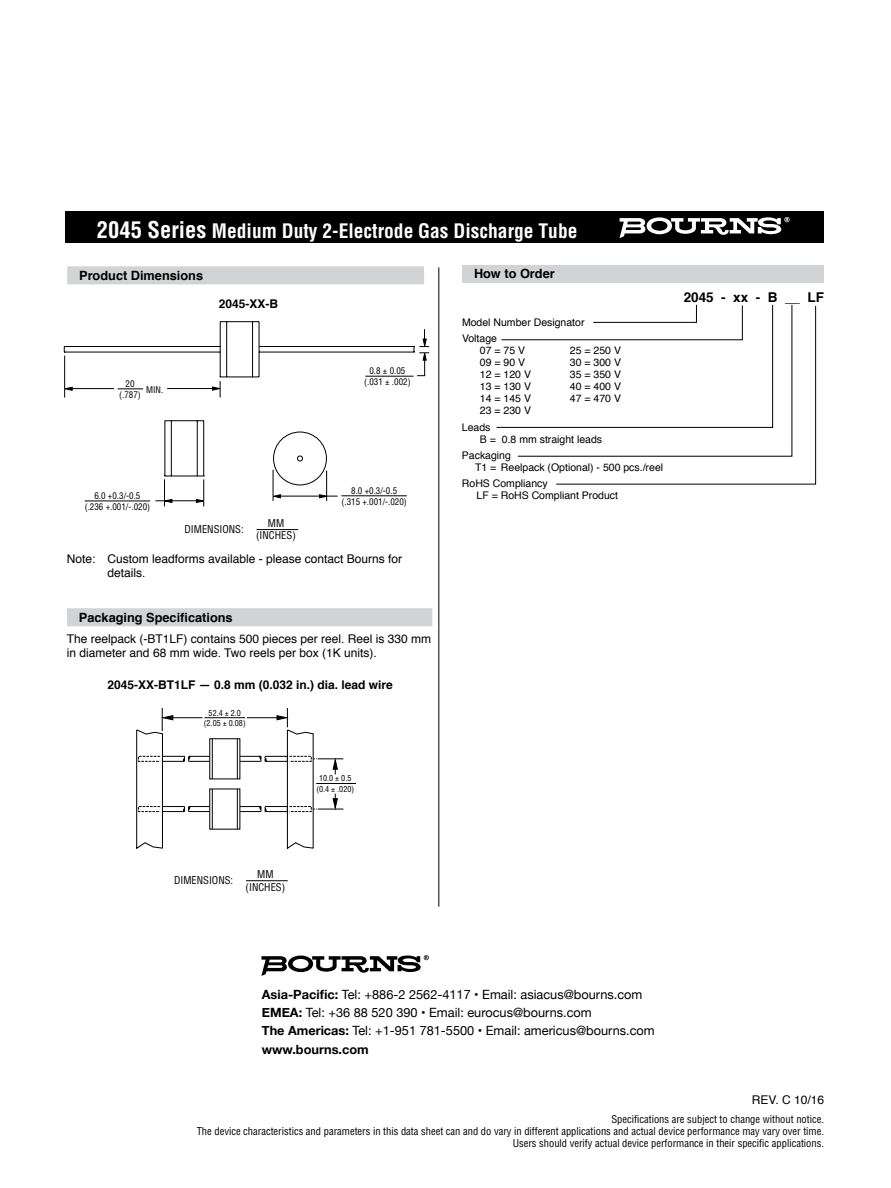
<style>
.page{position:relative;width:891px;height:1188px;background:#fff}
.page>*{position:absolute;margin:0;border:0;box-sizing:border-box;transform-origin:0 0}
.t1{font:700 condensed 19.5px "Helvetica";color:#fff}
.t2{font:700 13.5px "Helvetica";color:#000}
.t3{font:12.75px/18.3px "Helvetica Neue";color:#000}
.t4{font:700 12.75px "Helvetica";color:#000}
.t5{font:12px/14.4px "Helvetica";color:#000}
.t6{font:700 12px "Helvetica";color:#000}
.t7{font:condensed 10.5px/12px "Helvetica";color:#000;text-align:center}
.t8{font:10.5px/16.5px "Helvetica";color:#000}
.t9{font:condensed 9px/11.2px "Helvetica";color:#000;text-align:center}
.t10{font:condensed 8.1px/10.1px "Helvetica";color:#000;text-align:center}
.s1{font-size:22.5px}
.s2{font-weight:700}
</style>
<div class="page">
<svg style="left:64px;top:321px;width:351px;height:165px"></svg>
<svg style="left:65px;top:387px;width:8px;height:4px"></svg>
<svg style="left:212px;top:381px;width:9px;height:17px"></svg>
<hr style="left:71px;top:388px;width:43px;height:1px;background:#000">
<hr style="left:167px;top:388px;width:49px;height:1px;background:#000">
<hr style="left:64px;top:356px;width:1px;height:42px;background:#000">
<svg style="left:118px;top:388px;width:25px;height:1px"></svg>
<hr style="left:85px;top:501px;width:65px;height:1px;background:#000">
<hr style="left:341px;top:495px;width:66px;height:1px;background:#000">
<svg style="left:163px;top:479px;width:9px;height:27px"></svg>
<svg style="left:196px;top:479px;width:9px;height:27px"></svg>
<hr style="left:155px;top:500px;width:42px;height:1px;background:#000">
<hr style="left:365px;top:376px;width:48px;height:1px;background:#000">
<svg style="left:417px;top:329px;width:12px;height:47px"></svg>
<hr style="left:273px;top:470px;width:1px;height:31px;background:#000">
<hr style="left:326px;top:471px;width:1px;height:30px;background:#000">
<svg style="left:272px;top:494px;width:9px;height:4px"></svg>
<svg style="left:319px;top:494px;width:9px;height:4px"></svg>
<hr style="left:279px;top:496px;width:59px;height:1px;background:#000">
<div style="left:65px;top:212px;width:759px;height:31px;background:#000"></div>
<svg style="left:620px;top:217px;width:170px;height:21px"></svg>
<div style="left:67px;top:608px;width:365px;height:18px;background:#d1d3d4"></div>
<div style="left:67px;top:266px;width:357px;height:18px;background:#d1d3d4"></div>
<div style="left:462px;top:265px;width:362px;height:18px;background:#d1d3d4"></div>
<svg style="left:496px;top:304px;width:297px;height:153px"></svg>
<hr style="left:256px;top:529px;width:42px;height:1px;background:#000">
<svg style="left:555px;top:305px;width:261px;height:180px"></svg>
<hr style="left:438px;top:267px;width:1px;height:640px;background:#000">
<hr style="left:316px;top:783px;width:40px;height:1px;background:#000">
<svg style="left:136px;top:708px;width:207px;height:141px"></svg>
<hr style="left:246px;top:880px;width:42px;height:1px;background:#000">
<svg style="left:261px;top:955px;width:168px;height:21px"></svg>
<h1 class="t1" style="left:97px;top:219px;width:482px"><span class="s1">2045 Series</span> Medium Duty 2-Electrode Gas Discharge Tube</h1>
<p class="t4" style="left:79px;top:265px;width:125px">Product Dimensions</p>
<p class="t4" style="left:474px;top:264px;width:82px">How to Order</p>
<p class="t9" style="left:119px;top:378px;width:23px">20 (.787)</p>
<p class="t9" style="left:146px;top:384px;width:19px">MIN.</p>
<p class="t6" style="left:219px;top:294px;width:61px">2045-XX-B</p>
<p class="t9" style="left:364px;top:365px;width:48px">0.8 ± 0.05 (.031 ± .002)</p>
<p class="t9" style="left:85px;top:490px;width:67px">6.0 +0.3/-0.5 (.236 +.001/-.020)</p>
<p class="t9" style="left:341px;top:485px;width:67px">8.0 +0.3/-0.5 (.315 +.001/-.020)</p>
<p class="t7" style="left:184px;top:523px;width:61px">DIMENSIONS:</p>
<p class="t7" style="left:256px;top:516px;width:41px;line-height:12.6px">MM (INCHES)</p>
<p class="t5" style="left:107px;top:552px;width:296px;text-indent:-40px">Note: Custom leadforms available - please contact Bourns for details.</p>
<p class="t4" style="left:79px;top:607px;width:155px">Packaging Specifications</p>
<p class="t5" style="left:67px;top:632px;width:366px">The reelpack (-BT1LF) contains 500 pieces per reel. Reel is 330 mm in diameter and 68 mm wide. Two reels per box (1K units).</p>
<p class="t6" style="left:108px;top:675px;width:287px">2045-XX-BT1LF — 0.8 mm (0.032 in.) dia. lead wire</p>
<p class="t10" style="left:204px;top:708px;width:43px">52.4 ± 2.0 (2.05 ± 0.08)</p>
<p class="t10" style="left:316px;top:773px;width:39px">10.0 ± 0.5 (0.4 ± .020)</p>
<p class="t8" style="left:462px;top:314px;width:124px">Model Number Designator<br>Voltage</p>
<p class="t8" style="left:480px;top:342px;width:47px">07 = 75 V</p>
<p class="t8" style="left:570px;top:342px;width:53px">25 = 250 V</p>
<p class="t8" style="left:480px;top:354px;width:47px">09 = 90 V</p>
<p class="t8" style="left:570px;top:354px;width:53px">30 = 300 V</p>
<p class="t8" style="left:480px;top:366px;width:53px">12 = 120 V</p>
<p class="t8" style="left:570px;top:366px;width:53px">35 = 350 V</p>
<p class="t8" style="left:480px;top:378px;width:53px">13 = 130 V</p>
<p class="t8" style="left:570px;top:378px;width:53px">40 = 400 V</p>
<p class="t8" style="left:480px;top:390px;width:53px">14 = 145 V</p>
<p class="t8" style="left:570px;top:390px;width:53px">47 = 470 V</p>
<p class="t8" style="left:462px;top:402px;width:71px;text-indent:18px">23 = 230 V<br>Leads</p>
<p class="t8" style="left:462px;top:431px;width:142px;text-indent:18px">B = 0.8 mm straight leads<br>Packaging</p>
<p class="t8" style="left:462px;top:459px;width:203px;text-indent:13px">T1 = Reelpack (Optional) - 500 pcs./reel<br>RoHS Compliancy</p>
<p class="t8" style="left:477px;top:488px;width:143px">LF = RoHS Compliant Product</p>
<p class="t2" style="left:684px;top:286px;width:142px">2045 - xx - B __ LF</p>
<p class="t7" style="left:174px;top:874px;width:61px">DIMENSIONS:</p>
<p class="t7" style="left:246px;top:868px;width:41px;line-height:12.6px">MM (INCHES)</p>
<p class="t3" style="left:262px;top:986px;width:394px"><span class="s2">Asia-Pacific:</span> Tel: +886-2 2562-4117 • Email: asiacus@bourns.com <span class="s2">EMEA:</span> Tel: +36 88 520 390 • Email: eurocus@bourns.com<br><span class="s2">The Americas:</span> Tel: +1-951 781-5500 • Email: americus@bourns.com <span class="s2">www.bourns.com</span></p>
<p class="t5" style="left:752px;top:1093px;width:74px">REV. C 10/16</p>
<p class="t7" style="left:197px;top:1113px;width:629px;text-align:right">Specifications are subject to change without notice.<br>The device characteristics and parameters in this data sheet can and do vary in different applications and actual device performance may vary over time.<br>Users should verify actual device performance in their specific applications.</p>
</div>
